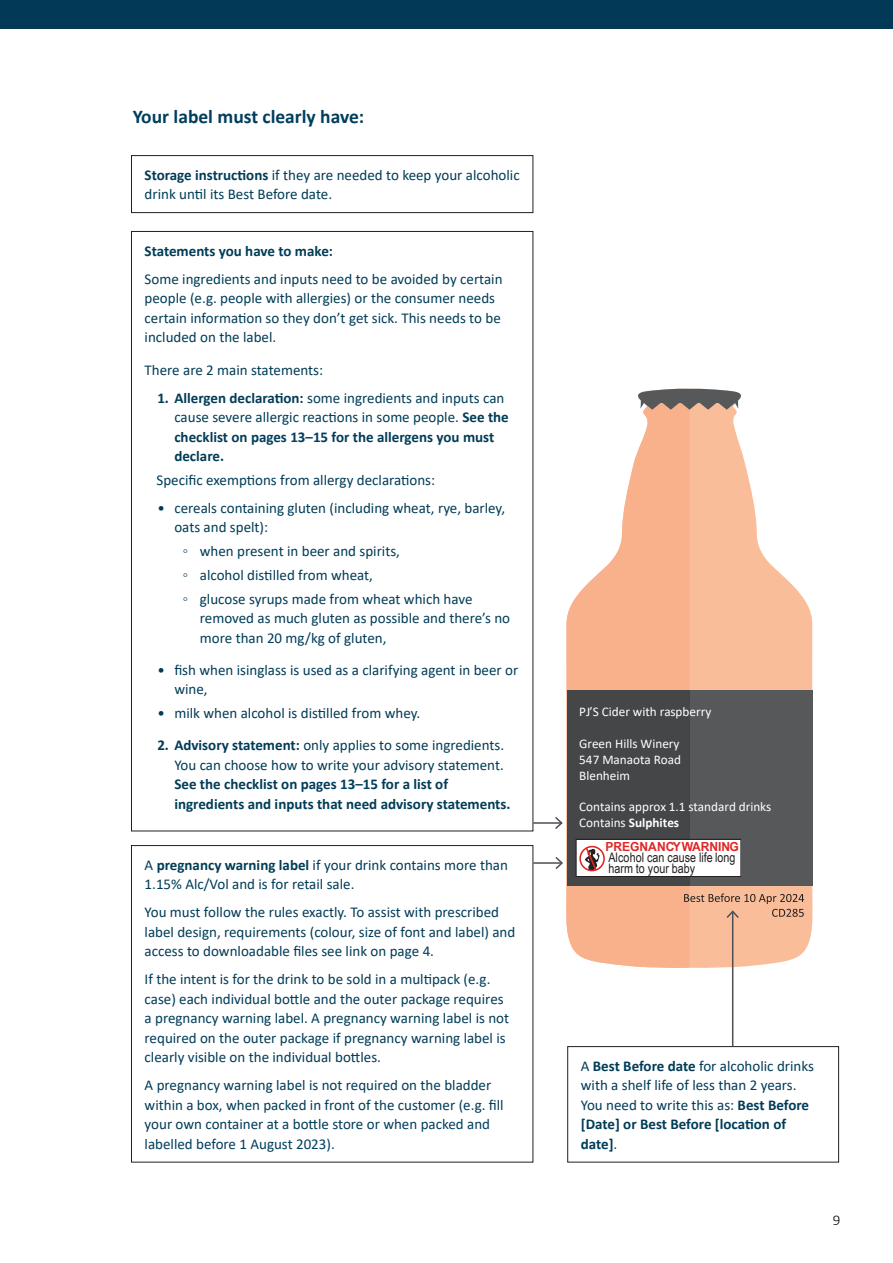
<style>
.page{position:relative;width:893px;height:1263px;background:#fff}
.page>*{position:absolute;margin:0;border:0;box-sizing:border-box;transform-origin:0 0}
.sub_subheading{font:700 19.5px "Calibri";color:#003e5e}
.box_title{font:15px/19.5px "Calibri";color:#013c57}
.box_title-2{font:700 15px/19.5px "Calibri";color:#013c57}
.Body_copy{font:15px/19.5px "Calibri";color:#013c57}
.t1{font:300 15px "Calibri";color:#040503}
.t2{font:13.2px/15.9px "Calibri";color:#fff;text-align:justify}
.t3{font:13.2px/10.5px "Arial Narrow";color:#231f20}
.t4{font:700 12.45px "Arial Narrow";color:#e02525;scale:1.18 1}
.s1{font-weight:700}
.s2{font-weight:400}
.s3{color:#003e5e}
</style>
<div class="page">
<div style="left:0;top:0;width:893px;height:29px;background:#013956"></div>
<svg style="left:689px;top:410px;width:124px;height:558px;fill:#fabd99"></svg>
<svg style="left:566px;top:410px;width:123px;height:558px;fill:#f9b18b"></svg>
<div style="left:567px;top:690px;width:245px;height:195px;background:#57585a"></div>
<div style="left:567px;top:690px;width:122px;height:195px;background:#454647"></div>
<svg style="left:638px;top:389px;width:103px;height:21px;background:#817772"></svg>
<div style="left:576px;top:840px;width:164px;height:36px;background:#fff"></div>
<div style="left:576px;top:839px;width:165px;height:37px;border:1px solid #231f20"></div>
<svg style="left:579px;top:846px;width:26px;height:25px"></svg>
<div style="left:567px;top:1046px;width:272px;height:116px;border:1px solid #231f20"></div>
<div style="left:131px;top:155px;width:402px;height:58px;border:1px solid #231f20"></div>
<hr style="left:533px;top:822px;width:29px;height:2px;background:#4d4d54">
<svg style="left:553px;top:817px;width:10px;height:12px"></svg>
<hr style="left:732px;top:911px;width:1px;height:135px;background:#4d4d54">
<div style="left:131px;top:845px;width:402px;height:317px;border:1px solid #231f20"></div>
<hr style="left:533px;top:862px;width:29px;height:2px;background:#4d4d54">
<svg style="left:554px;top:857px;width:9px;height:12px"></svg>
<svg style="left:684px;top:893px;width:120px;height:27px;background:#dfa989"></svg>
<p class="sub_subheading" style="left:133px;top:102px;width:233px">Your label must clearly have:</p>
<p class="box_title" style="left:145px;top:165px;width:377px"><span class="s1">Storage instructions</span> if they are needed to keep your alcoholic drink until its Best Before date.</p>
<p class="box_title-2" style="left:145px;top:241px;width:190px">Statements you have to make:</p>
<p class="Body_copy" style="left:145px;top:269px;width:359px">Some ingredients and inputs need to be avoided by certain people (e.g. people with allergies) or the consumer needs certain information so they don’t get sick. This needs to be included on the label.</p>
<p class="Body_copy" style="left:145px;top:359px;width:180px">There are 2 main statements:</p>
<p class="box_title-2" style="left:174px;top:388px;width:336px;text-indent:-17px">1. Allergen declaration: <span class="s2">some ingredients and inputs can cause severe allergic reactions in some people.</span> See the checklist on <span class="s3">pages 13–15</span> for the allergens you must declare.</p>
<p class="Body_copy" style="left:157px;top:470px;width:280px">Specific exemptions from allergy declarations:</p>
<p class="box_title" style="left:174px;top:498px;width:332px;text-indent:-17px">• cereals containing gluten (including wheat, rye, barley, oats and spelt):</p>
<p class="box_title" style="left:183px;top:541px;width:219px">◦ when present in beer and spirits,</p>
<p class="box_title" style="left:183px;top:565px;width:192px">◦ alcohol distilled from wheat,</p>
<p class="box_title" style="left:200px;top:588px;width:312px;text-indent:-17px">◦ glucose syrups made from wheat which have removed as much gluten as possible and there’s no more than 20 mg/kg of gluten,</p>
<p class="box_title" style="left:174px;top:660px;width:345px;text-indent:-17px">• fish when isinglass is used as a clarifying agent in beer or wine,</p>
<p class="box_title" style="left:157px;top:703px;width:264px">• milk when alcohol is distilled from whey.</p>
<p class="box_title-2" style="left:174px;top:735px;width:338px;text-indent:-17px">2. Advisory statement: <span class="s2">only applies to some ingredients.<br>You can choose how to write your advisory statement.<br></span>See the checklist on <span class="s3">pages 13–15</span> for a list of ingredients and inputs that need advisory statements.</p>
<p class="box_title" style="left:145px;top:855px;width:365px">A <span class="s1">pregnancy warning label</span> if your drink contains more than<br>1.15% Alc/Vol and is for retail sale.</p>
<p class="box_title" style="left:145px;top:902px;width:372px">You must follow the rules exactly. To assist with prescribed label design, requirements (colour, size of font and label) and access to downloadable files see link on page 4.</p>
<p class="box_title" style="left:145px;top:969px;width:366px">If the intent is for the drink to be sold in a multipack (e.g. case) each individual bottle and the outer package requires a pregnancy warning label. A pregnancy warning label is not required on the outer package if pregnancy warning label is clearly visible on the individual bottles.</p>
<p class="box_title" style="left:145px;top:1075px;width:361px">A pregnancy warning label is not required on the bladder within a <span class="s3">box,</span> when packed in front of the customer (e.g. fill your own container at a bottle store <span class="s3">or when packed and labelled before 1 August 2023).</span></p>
<p class="t2" style="left:579px;top:703px;width:134px">PJ’S Cider with raspberry</p>
<p class="t2" style="left:579px;top:735px;width:103px">Green Hills Winery 547 Manaota Road Blenheim</p>
<p class="t2" style="left:579px;top:799px;width:194px">Contains approx 1.1 standard drinks<br>Contains <span class="s1">Sulphites</span></p>
<p class="t4" style="left:605px;top:837px;width:114px">PREGNANCY WARNING</p>
<p class="t3" style="left:608px;top:852px;width:128px">Alcohol can cause life long harm to your baby</p>
<p class="box_title" style="left:581px;top:1056px;width:235px">A <span class="s1">Best Before date</span> for alcoholic drinks with a shelf life of less than 2 years.<br>You need to write this as: <span class="s1">Best Before [Date] or Best Before [location of date]</span>.</p>
<p class="t1" style="left:833px;top:1211px;width:9px">9</p>
</div>
